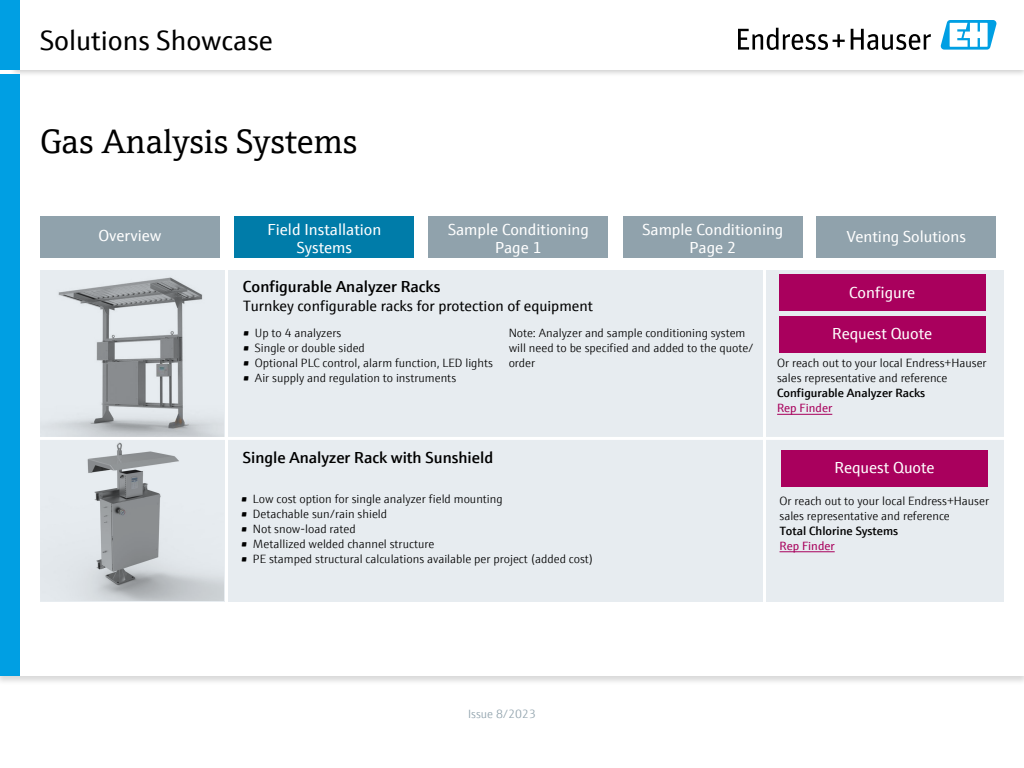
<style>
.page{position:relative;width:1024px;height:768px;background:#fff}
.page>*{position:absolute;margin:0;border:0;box-sizing:border-box;transform-origin:0 0}
.t1{font:34px "E+H Serif";color:#000}
.t2{font:28px "E+H Sans";color:#000}
.t3{font:16px/18px "E+H Sans";color:#fff;text-align:center}
.t4{font:600 16px "E+H Sans";color:#000}
.t5{font:15px "E+H Sans";color:#000}
.t6{font:300 12px/15px "E+H Sans";color:#000}
.t7{font:600 12px "E+H Sans";color:#000}
.t8{font:12px "E+H Sans";color:#a8005c}
.t9{font:300 12px "E+H Sans";color:#90a2ac}
</style>
<div class="page">
<div style="left:0;top:665px;width:1024px;height:21px;background:#000;opacity:.15"></div>
<div style="left:0;top:666px;width:1024px;height:10px;background:#fff"></div>
<div style="left:40px;top:270px;width:964px;height:332px;background:#e7ecf0"></div>
<hr style="left:777px;top:414px;width:55px;height:1px;background:#a8005c">
<div style="left:779px;top:274px;width:207px;height:37px;background:#a9005d"></div>
<div style="left:779px;top:316px;width:207px;height:37px;background:#a9005d"></div>
<img style="left:46px;top:277px;width:178px;height:160px">
<img style="left:79px;top:442px;width:145px;height:158px">
<hr style="left:780px;top:551px;width:55px;height:1px;background:#a8005c">
<hr style="left:225px;top:265px;width:3px;height:411px;background:#fff">
<hr style="left:763px;top:265px;width:3px;height:411px;background:#fff">
<hr style="left:13px;top:437px;width:998px;height:3px;background:#fff">
<div style="left:781px;top:450px;width:207px;height:37px;background:#a9005d"></div>
<div style="left:40px;top:216px;width:180px;height:42px;background:#90a2ac"></div>
<div style="left:234px;top:216px;width:180px;height:42px;background:#007ca9"></div>
<div style="left:428px;top:217px;width:180px;height:41px;background:#90a2ac"></div>
<div style="left:623px;top:217px;width:180px;height:41px;background:#90a2ac"></div>
<div style="left:816px;top:217px;width:180px;height:41px;background:#90a2ac"></div>
<div style="left:9px;top:0;width:1015px;height:78px;background:#000;opacity:.2"></div>
<div style="left:15px;top:0;width:1009px;height:70px;background:#fff"></div>
<div style="left:0;top:0;width:20px;height:70px;background:#009fe3"></div>
<div style="left:0;top:74px;width:20px;height:602px;background:#009fe3"></div>
<svg style="left:738px;top:28px;width:107px;height:22px"></svg>
<svg style="left:851px;top:29px;width:80px;height:21px"></svg>
<svg style="left:940px;top:20px;width:56px;height:30px"></svg>
<h2 class="t2" style="left:40px;top:20px;width:235px">Solutions Showcase</h2>
<h1 class="t1" style="left:40px;top:116px;width:319px">Gas Analysis Systems</h1>
<h3 class="t3" style="left:98px;top:226px;width:65px">Overview</h3>
<h3 class="t3" style="left:268px;top:219px;width:115px">Field Installation<br>Systems</h3>
<h3 class="t3" style="left:847px;top:227px;width:121px">Venting Solutions</h3>
<h3 class="t3" style="left:448px;top:219px;width:142px">Sample Conditioning<br>Page 1</h3>
<h3 class="t3" style="left:642px;top:219px;width:142px">Sample Conditioning<br>Page 2</h3>
<h3 class="t4" style="left:243px;top:274px;width:199px">Configurable Analyzer Racks</h3>
<p class="t5" style="left:243px;top:295px;width:351px">Turnkey configurable racks for protection of equipment</p>
<p class="t6" style="left:243px;top:324px;width:100px">• Up to 4 analyzers</p>
<p class="t6" style="left:243px;top:339px;width:123px">• Single or double sided</p>
<p class="t6" style="left:243px;top:354px;width:251px">• Optional PLC control, alarm function, LED lights</p>
<p class="t6" style="left:243px;top:369px;width:215px">• Air supply and regulation to instruments</p>
<p class="t6" style="left:509px;top:324px;width:247px">Note: Analyzer and sample conditioning system will need to be specified and added to the quote/ order</p>
<h3 class="t4" style="left:243px;top:445px;width:252px">Single Analyzer Rack with Sunshield</h3>
<p class="t6" style="left:241px;top:490px;width:263px">• Low cost option for single analyzer field mounting</p>
<p class="t6" style="left:241px;top:505px;width:148px">• Detachable sun/rain shield</p>
<p class="t6" style="left:241px;top:520px;width:116px">• Not snow-load rated</p>
<p class="t6" style="left:241px;top:535px;width:195px">• Metallized welded channel structure</p>
<p class="t6" style="left:241px;top:550px;width:354px">• PE stamped structural calculations available per project (added cost)</p>
<h3 class="t3" style="left:849px;top:282px;width:67px">Configure</h3>
<h3 class="t3" style="left:832px;top:324px;width:102px">Request Quote</h3>
<p class="t6" style="left:777px;top:355px;width:211px">Or reach out to your local Endress+Hauser sales representative and reference</p>
<p class="t7" style="left:777px;top:384px;width:150px">Configurable Analyzer Racks</p>
<p class="t8" style="left:777px;top:399px;width:57px">Rep Finder</p>
<h3 class="t3" style="left:835px;top:457px;width:102px">Request Quote</h3>
<p class="t6" style="left:780px;top:492px;width:211px">Or reach out to your local Endress+Hauser sales representative and reference</p>
<p class="t7" style="left:780px;top:521px;width:120px">Total Chlorine Systems</p>
<p class="t8" style="left:780px;top:536px;width:57px">Rep Finder</p>
<p class="t9" style="left:468px;top:705px;width:69px">Issue 8/2023</p>
</div>
